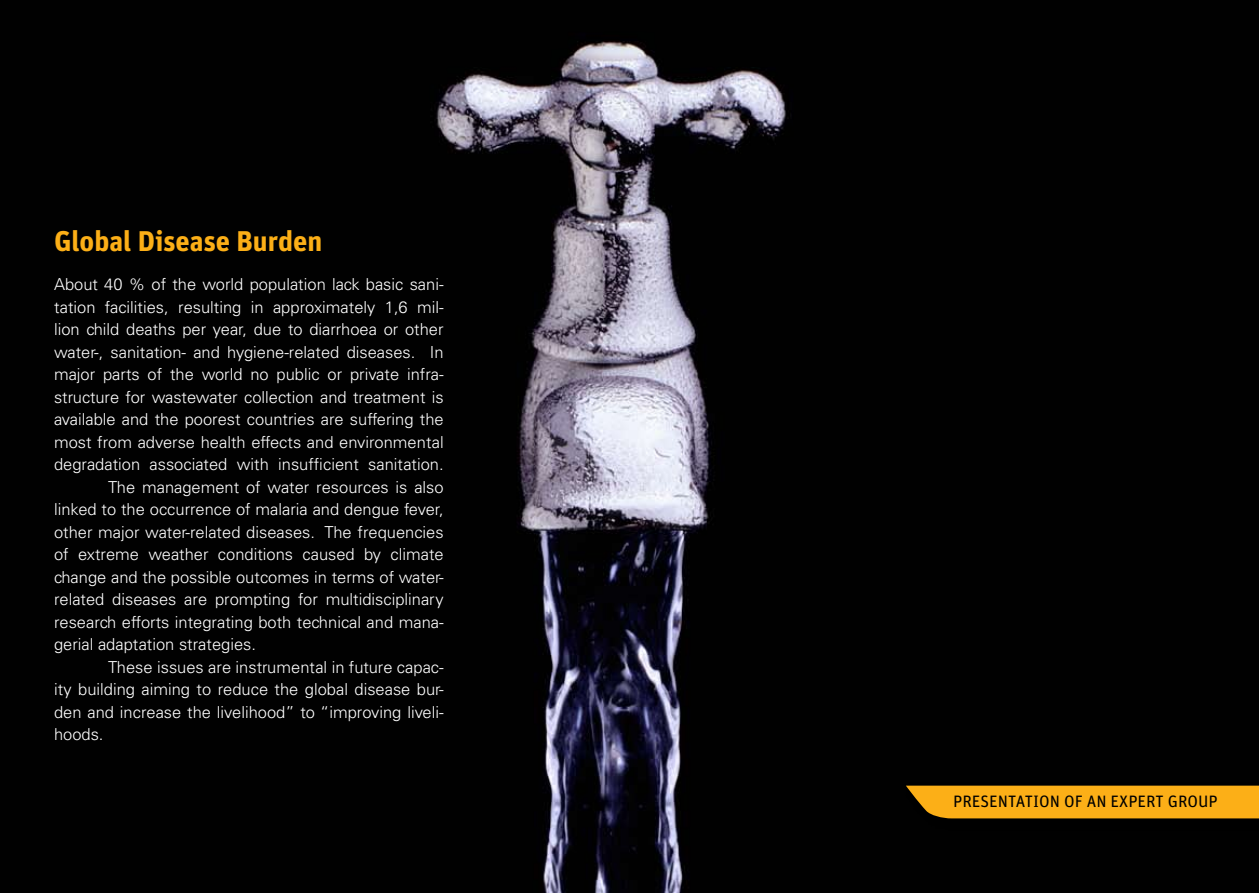
<style>
.page{position:relative;width:1259px;height:893px;background:#fff}
.page>*{position:absolute;margin:0;border:0;box-sizing:border-box;transform-origin:0 0}
.t1{font:700 28.5px "Unit";color:#fcaf17}
.t2{font:300 16.5px "Univers LT";color:#fff}
.t3{font:16.5px "Unit";color:#000}
</style>
<div class="page">
<img style="left:0;top:0;width:1259px;height:893px">
<div style="left:902px;top:782px;width:357px;height:50px;background:#000"></div>
<div style="left:906px;top:786px;width:353px;height:32px;background:#fcaf17"></div>
<h1 class="t1" style="left:54px;top:223px;width:270px">Global Disease Burden</h1>
<p class="t2" style="left:54px;top:274px;width:391px">About 40 % of the world population lack basic sani-</p>
<p class="t2" style="left:54px;top:297px;width:391px">tation facilities, resulting in approximately 1,6 mil-</p>
<p class="t2" style="left:54px;top:320px;width:391px">lion child deaths per year, due to diarrhoea or other</p>
<p class="t2" style="left:54px;top:342px;width:391px">water-, sanitation- and hygiene-related diseases. In</p>
<p class="t2" style="left:54px;top:365px;width:391px">major parts of the world no public or private infra-</p>
<p class="t2" style="left:54px;top:387px;width:391px">structure for wastewater collection and treatment is</p>
<p class="t2" style="left:54px;top:410px;width:391px">available and the poorest countries are suffering the</p>
<p class="t2" style="left:54px;top:432px;width:391px">most from adverse health effects and environmental</p>
<p class="t2" style="left:54px;top:455px;width:391px">degradation associated with insufficient sanitation.</p>
<p class="t2" style="left:108px;top:477px;width:337px">The management of water resources is also</p>
<p class="t2" style="left:54px;top:500px;width:391px">linked to the occurrence of malaria and dengue fever,</p>
<p class="t2" style="left:54px;top:522px;width:391px">other major water-related diseases. The frequencies</p>
<p class="t2" style="left:54px;top:545px;width:391px">of extreme weather conditions caused by climate</p>
<p class="t2" style="left:54px;top:567px;width:391px">change and the possible outcomes in terms of water-</p>
<p class="t2" style="left:54px;top:590px;width:391px">related diseases are prompting for multidisciplinary</p>
<p class="t2" style="left:54px;top:612px;width:391px">research efforts integrating both technical and mana-</p>
<p class="t2" style="left:54px;top:635px;width:204px">gerial adaptation strategies.</p>
<p class="t2" style="left:108px;top:657px;width:337px">These issues are instrumental in future capac-</p>
<p class="t2" style="left:54px;top:680px;width:391px">ity building aiming to reduce the global disease bur-</p>
<p class="t2" style="left:54px;top:702px;width:391px">den and increase the livelihood” to “improving liveli-</p>
<p class="t2" style="left:54px;top:725px;width:51px">hoods.</p>
<p class="t3" style="left:953px;top:791px;width:266px">PRESENTATION OF AN EXPERT GROUP</p>
</div>
